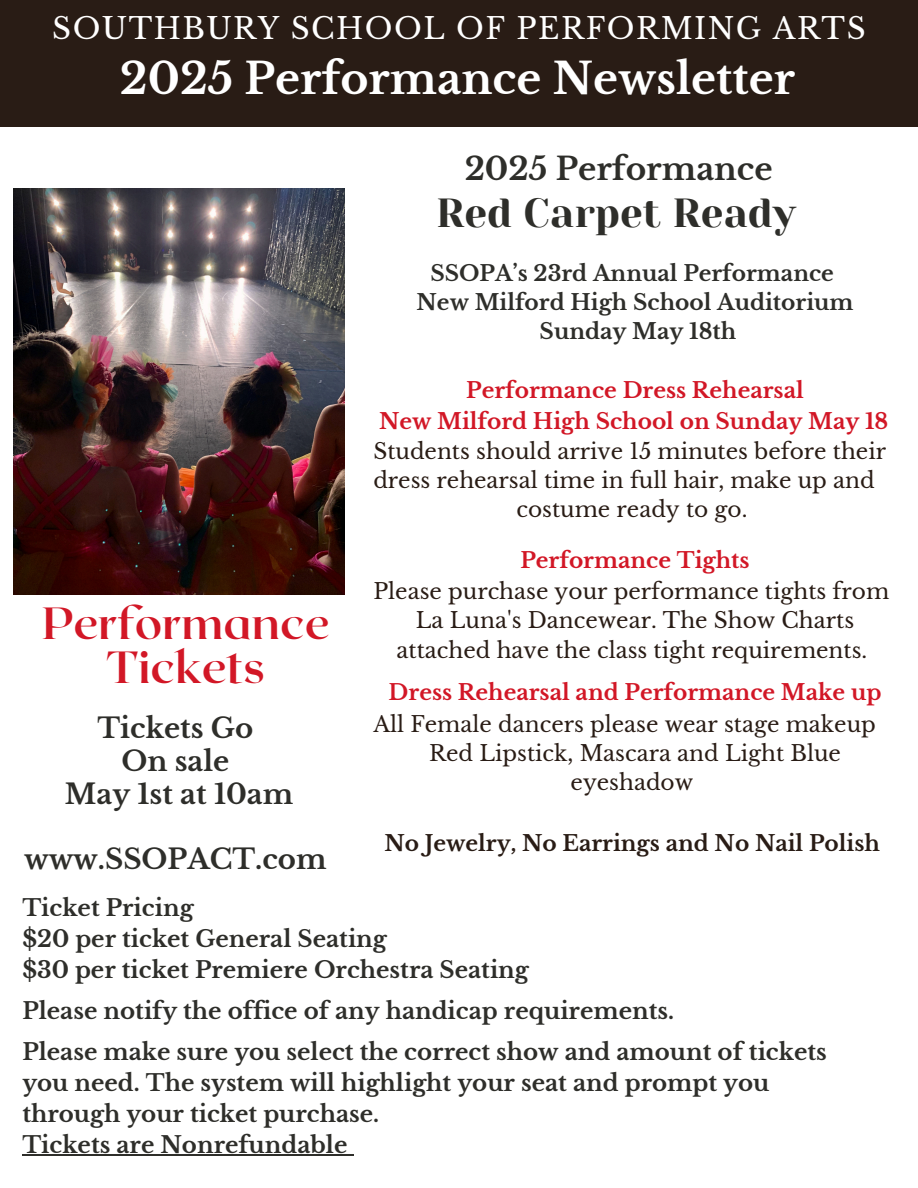
<style>
.page{position:relative;width:918px;height:1188px;background:#fff}
.page>*{position:absolute;margin:0;border:0;box-sizing:border-box;transform-origin:0 0}
.t1{font:700 45px/44.2px "Roxborough CF";color:#d21726;text-align:center}
.t2{font:700 42.75px "Libre Baskerville";color:#fff}
.t3{font:40.5px "Yeseva One";color:#2e2e2a}
.t4{font:700 31.2px "Libre Baskerville";color:#2e2e2a}
.t5{font:29.4px "Libre Baskerville";letter-spacing:.05em;color:#fff}
.t6{font:700 27.6px/32.7px "Libre Baskerville";color:#2e2e2a;text-align:center}
.t7{font:700 22.95px/30.9px "Libre Baskerville";color:#2e2e2a}
.t8{font:21.6px "Libre Baskerville";color:#291c15}
.t9{font:700 21.6px "Libre Baskerville";color:#d21726}
.t10{font:700 21.6px/29.2px "Libre Baskerville";color:#2e2e2a;text-align:center}
.t11{font:700 21.6px "Libre Baskerville";color:#291c15}
</style>
<div class="page">
<div style="left:0;top:0;width:918px;height:127px;background:#291c15"></div>
<img style="left:14px;top:188px;width:330px;height:406px">
<hr style="left:22px;top:1154px;width:325px;height:2px;background:#2e2e2a">
<svg style="left:347px;top:1154px;width:6px;height:2px"></svg>
<h4 class="t5" style="left:52px;top:10px;width:815px">SOUTHBURY SCHOOL OF PERFORMING ARTS</h4>
<h2 class="t2" style="left:120px;top:52px;width:677px">2025 Performance Newsletter</h2>
<h5 class="t1" style="left:42px;top:599px;width:289px">Performance<br>Tickets</h5>
<h1 class="t6" style="left:65px;top:712px;width:230px">Tickets Go<br>On sale<br>May 1st at 10am</h1>
<h5 class="t6" style="left:24px;top:843px;width:304px">www.SSOPACT.com</h5>
<h6 class="t4" style="left:465px;top:150px;width:310px">2025 Performance</h6>
<p class="t3" style="left:436px;top:190px;width:361px">Red Carpet Ready</p>
<p class="t10" style="left:417px;top:259px;width:438px">SSOPA’s 23rd Annual Performance<br>New Milford High School Auditorium<br>Sunday May 18th</p>
<p class="t9" style="left:466px;top:377px;width:339px">Performance Dress Rehearsal</p>
<p class="t9" style="left:379px;top:408px;width:511px">New Milford High School on Sunday May 18</p>
<p class="t8" style="left:373px;top:438px;width:514px">Students should arrive 15 minutes before their</p>
<p class="t8" style="left:373px;top:467px;width:503px">dress rehearsal time in full hair, make up and</p>
<p class="t8" style="left:516px;top:496px;width:233px">costume ready to go.</p>
<p class="t9" style="left:520px;top:547px;width:231px">Performance Tights</p>
<p class="t8" style="left:373px;top:578px;width:517px">Please purchase your performance tights from</p>
<p class="t8" style="left:416px;top:608px;width:440px">La Luna's Dancewear. The Show Charts</p>
<p class="t8" style="left:397px;top:637px;width:472px">attached have the class tight requirements.</p>
<p class="t9" style="left:389px;top:680px;width:494px">Dress Rehearsal and Performance Make up</p>
<p class="t8" style="left:373px;top:711px;width:504px">All Female dancers please wear stage makeup</p>
<h6 class="t8" style="left:429px;top:740px;width:413px">Red Lipstick, Mascara and Light Blue</h6>
<h6 class="t8" style="left:571px;top:770px;width:124px">eyeshadow</h6>
<h6 class="t11" style="left:384px;top:830px;width:497px">No Jewelry, No Earrings and No Nail Polish</h6>
<h3 class="t7" style="left:22px;top:892px;width:508px">Ticket Pricing<br>$20 per ticket General Seating<br>$30 per ticket Premiere Orchestra Seating</h3>
<h1 class="t7" style="left:22px;top:996px;width:653px">Please notify the office of any handicap requirements.</h1>
<p class="t7" style="left:22px;top:1037px;width:806px">Please make sure you select the correct show and amount of tickets you need. The system will highlight your seat and prompt you through your ticket purchase.<br>Tickets are Nonrefundable</p>
</div>
